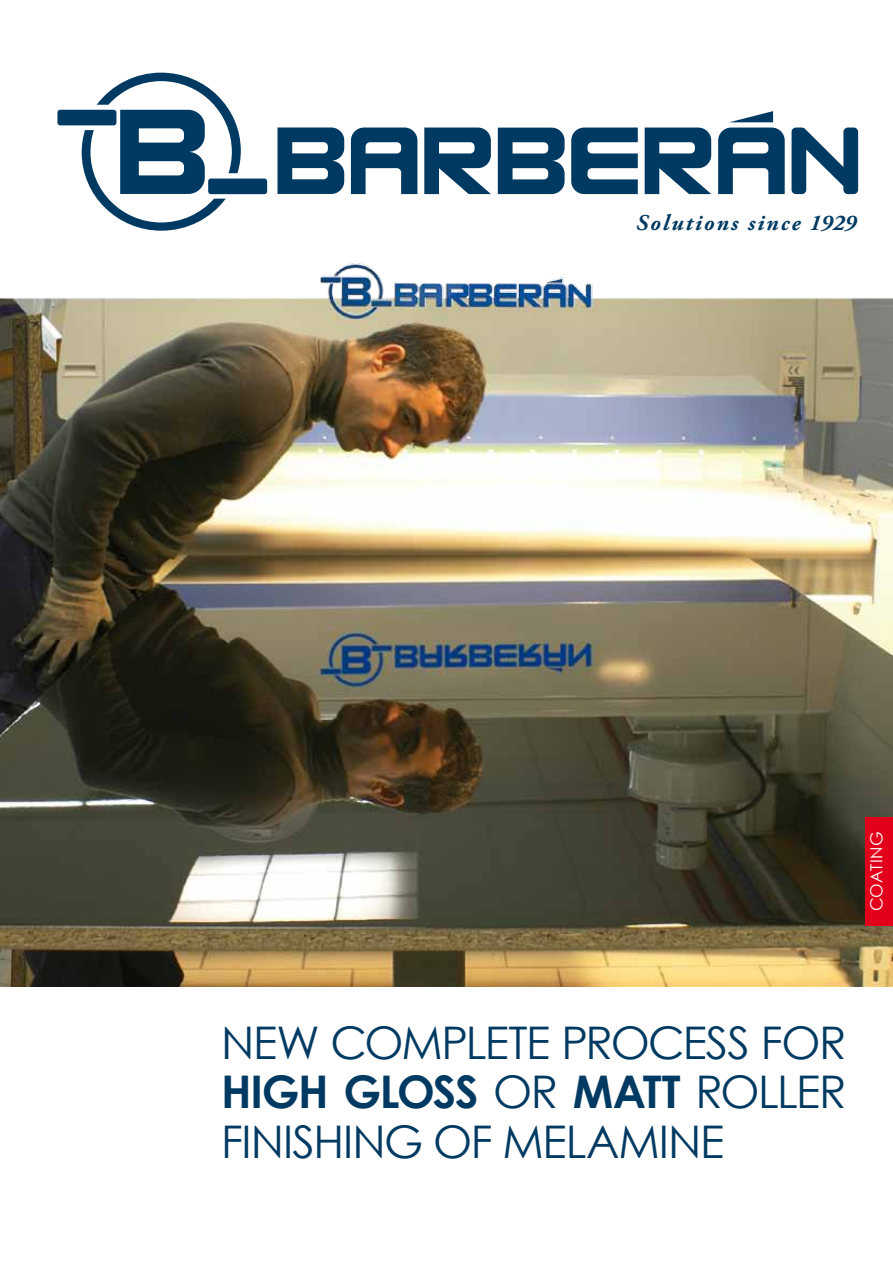
<style>
.page{position:relative;width:893px;height:1263px;background:#fff}
.page>*{position:absolute;margin:0;border:0;box-sizing:border-box;transform-origin:0 0}
.t1{font:45px/49.5px "Century Gothic";letter-spacing:-.025em;color:#003a62;text-align:justify}
.t2{font:italic 700 22.5px "Adobe Garamond Pro";letter-spacing:.09em;color:#003a62}
.t3{font:16.8px "Century Gothic";letter-spacing:.025em;color:#fff}
.s1{font-weight:700}
</style>
<div class="page">
<img style="left:0;top:263px;width:893px;height:724px">
<div style="left:208px;top:179px;width:59px;height:15px;background:#003a62;border-radius:3px"></div>
<div style="left:57px;top:110px;width:59px;height:15px;background:#003a62;border-radius:3px"></div>
<svg style="left:82px;top:73px;width:159px;height:158px"></svg>
<svg style="left:351px;top:128px;width:66px;height:66px"></svg>
<svg style="left:424px;top:128px;width:67px;height:66px"></svg>
<svg style="left:571px;top:128px;width:67px;height:66px"></svg>
<svg style="left:645px;top:128px;width:66px;height:66px"></svg>
<svg style="left:718px;top:128px;width:67px;height:66px"></svg>
<svg style="left:791px;top:128px;width:67px;height:66px"></svg>
<svg style="left:730px;top:111px;width:43px;height:11px"></svg>
<svg style="left:277px;top:127px;width:67px;height:67px"></svg>
<svg style="left:498px;top:128px;width:67px;height:66px"></svg>
<div style="left:865px;top:817px;width:28px;height:108px;background:#e2001a"></div>
<p class="t2" style="left:636px;top:210px;width:222px">Solutions since 1929</p>
<p class="t3" style="left:866px;top:911px;width:82px;rotate:-90deg">COATING</p>
<p class="t1" style="left:221px;top:1017px;width:627px">NEW COMPLETE PROCESS FOR <span class="s1">HIGH GLOSS</span> OR <span class="s1">MATT</span> ROLLER FINISHING OF MELAMINE</p>
</div>
